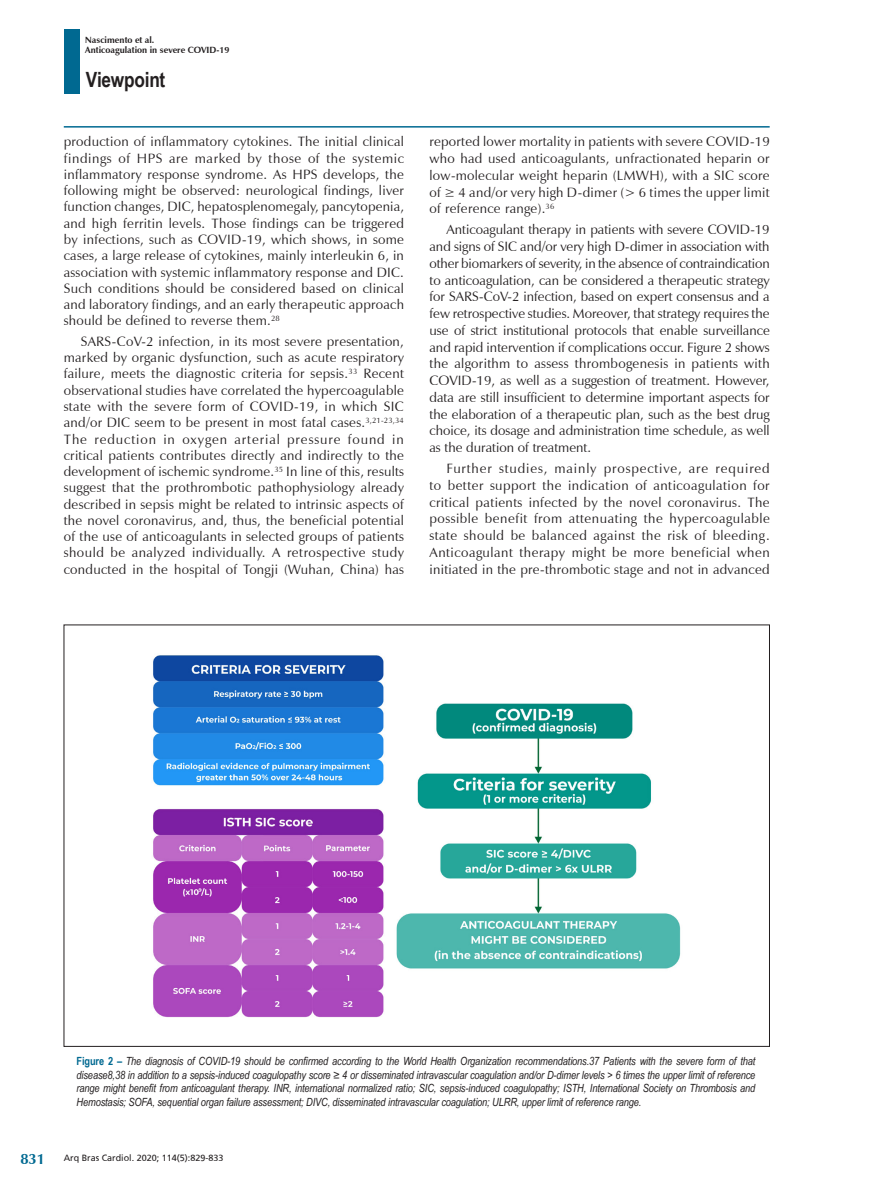
<style>
.page{position:relative;width:893px;height:1191px;background:#fff}
.page>*{position:absolute;margin:0;border:0;box-sizing:border-box;transform-origin:0 0}
.t1{font:700 21px "Arial Narrow";letter-spacing:-.01em;color:#231f20}
.t2{font:700 15px "Zapf Humanist 601 BT";color:#006991}
.t3{font:13.5px/16.2px "Zapf Humanist 601 BT";letter-spacing:.02em;color:#231f20;text-align:justify}
.t4{font:italic 11.25px/13.5px "Arial Narrow";letter-spacing:-.01em;color:#231f20;text-align:justify}
.t5{font:700 9px/10.8px "Zapf Humanist 601 BT";color:#231f20}
.t6{font:9px "Frutiger";color:#231f20}
.s1{font-weight:700;font-style:normal;color:#006991}
</style>
<div class="page">
<hr style="left:64px;top:126px;width:706px;height:2px;background:#006991">
<div style="left:64px;top:29px;width:16px;height:65px;background:#006991"></div>
<img style="left:153px;top:655px;width:528px;height:363px">
<p class="t5" style="left:85px;top:34px;width:146px">Nascimento et al.<br>Anticoagulation in severe COVID-19</p>
<h1 class="t1" style="left:86px;top:64px;width:81px">Viewpoint</h1>
<p class="t3" style="left:64px;top:134px;width:342px">production of inflammatory cytokines. The initial clinical findings of HPS are marked by those of the systemic inflammatory response syndrome. As HPS develops, the following might be observed: neurological findings, liver function changes, DIC, hepatosplenomegaly, pancytopenia, and high ferritin levels. Those findings can be triggered by infections, such as COVID-19, which shows, in some cases, a large release of cytokines, mainly interleukin 6, in association with systemic inflammatory response and DIC.<br>Such conditions should be considered based on clinical and laboratory findings, and an early therapeutic approach should be defined to reverse them.<sup>28</sup></p>
<p class="t3" style="left:64px;top:333px;width:342px;text-indent:17px">SARS-CoV-2 infection, in its most severe presentation, marked by organic dysfunction, such as acute respiratory failure, meets the diagnostic criteria for sepsis.<sup>33</sup> Recent observational studies have correlated the hypercoagulable state with the severe form of COVID-19, in which SIC and/or DIC seem to be present in most fatal cases.<sup>3,21-23,34<br></sup>The reduction in oxygen arterial pressure found in critical patients contributes directly and indirectly to the development of ischemic syndrome.<sup>35</sup> In line of this, results suggest that the prothrombotic pathophysiology already described in sepsis might be related to intrinsic aspects of the novel coronavirus, and, thus, the beneficial potential of the use of anticoagulants in selected groups of patients should be analyzed individually. A retrospective study conducted in the hospital of Tongji (Wuhan, China) has</p>
<p class="t3" style="left:429px;top:133px;width:342px;line-height:16.8px">reported lower mortality in patients with severe COVID-19 who had used anticoagulants, unfractionated heparin or low-molecular weight heparin (LMWH), with a SIC score of ≥ 4 and/or very high D-dimer (&gt; 6 times the upper limit of reference range).<sup>36</sup></p>
<p class="t3" style="left:429px;top:221px;width:342px;line-height:16.8px;text-indent:17px">Anticoagulant therapy in patients with severe COVID-19 and signs of SIC and/or very high D-dimer in association with other biomarkers of severity, in the absence of contraindication to anticoagulation, can be considered a therapeutic strategy for SARS-CoV-2 infection, based on expert consensus and a few retrospective studies. Moreover, that strategy requires the use of strict institutional protocols that enable surveillance and rapid intervention if complications occur. Figure 2 shows the algorithm to assess thrombogenesis in patients with COVID-19, as well as a suggestion of treatment. However, data are still insufficient to determine important aspects for the elaboration of a therapeutic plan, such as the best drug choice, its dosage and administration time schedule, as well as the duration of treatment.</p>
<p class="t3" style="left:429px;top:460px;width:342px;line-height:16.8px;text-indent:17px">Further studies, mainly prospective, are required to better support the indication of anticoagulation for critical patients infected by the novel coronavirus. The possible benefit from attenuating the hypercoagulable state should be balanced against the risk of bleeding.<br>Anticoagulant therapy might be more beneficial when initiated in the pre-thrombotic stage and not in advanced</p>
<p class="t2" style="left:20px;top:1149px;width:26px">831</p>
<p class="t4" style="left:77px;top:1054px;width:680px"><span class="s1">Figure 2 –</span> The diagnosis of COVID-19 should be confirmed according to the World Health Organization recommendations.37 Patients with the severe form of that disease8,38 in addition to a sepsis-induced coagulopathy score ≥ 4 or disseminated intravascular coagulation and/or D-dimer levels &gt; 6 times the upper limit of reference range might benefit from anticoagulant therapy. INR, international normalized ratio; SIC, sepsis-induced coagulopathy; ISTH, International Society on Thrombosis and Hemostasis; SOFA, sequential organ failure assessment; DIVC, disseminated intravascular coagulation; ULRR, upper limit of reference range.</p>
<p class="t6" style="left:64px;top:1153px;width:161px">Arq Bras Cardiol. 2020; 114(5):829-833</p>
</div>
